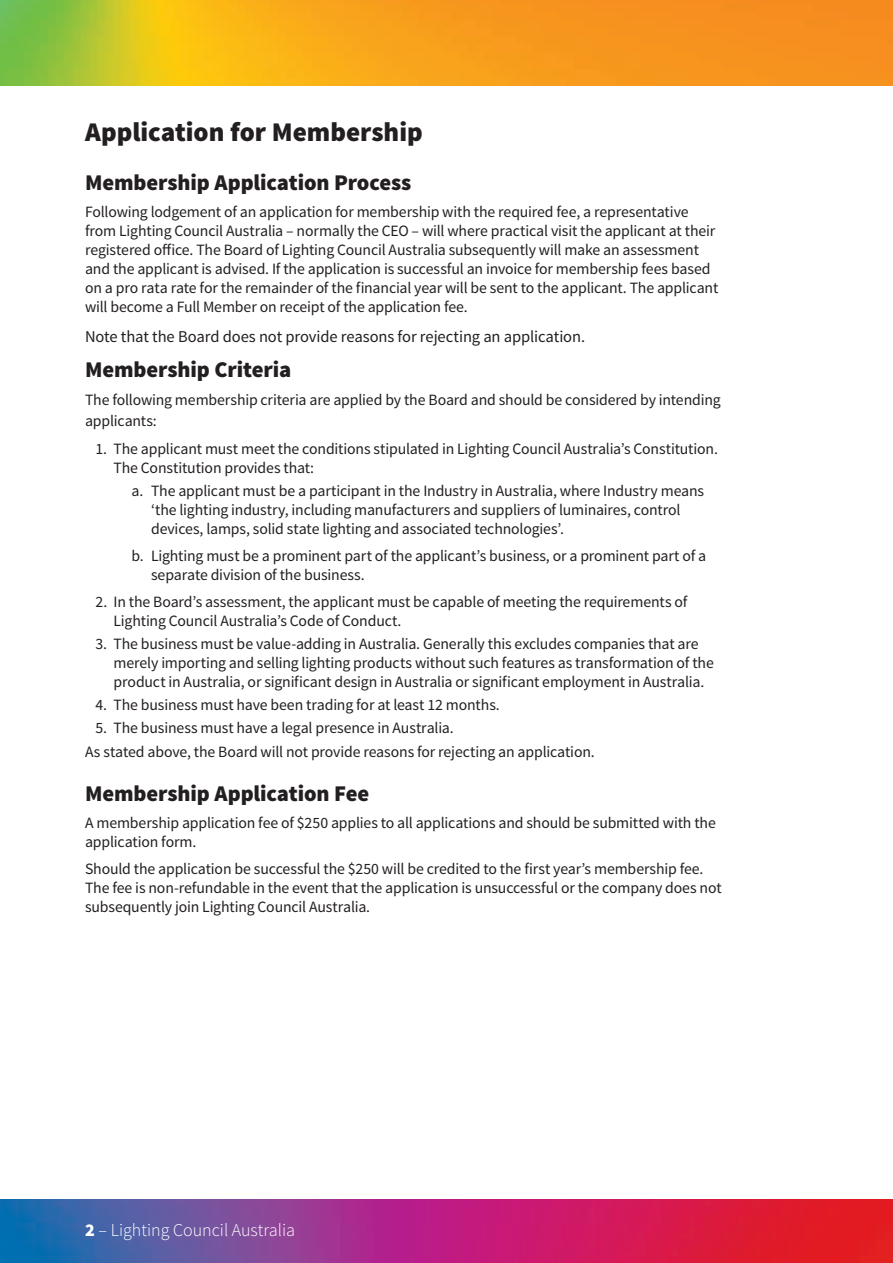
<style>
.page{position:relative;width:893px;height:1263px;background:#fff}
.page>*{position:absolute;margin:0;border:0;box-sizing:border-box;transform-origin:0 0}
.t1{font:900 27px "Source Sans Pro";color:#231f20}
.t2{font:900 22.5px "Source Sans Pro";letter-spacing:-.005em;color:#231f20}
.t3{font:300 18px "Source Sans Pro";color:#fff}
.t4{font:16.5px "Source Sans Pro";letter-spacing:-.005em;color:#231f20}
.t5{font:15.75px/18.9px "Source Sans Pro";letter-spacing:-.01em;color:#231f20}
.s1{font-weight:900}
</style>
<div class="page">
<img style="left:0;top:1199px;width:893px;height:64px">
<img style="left:0;top:0;width:893px;height:85px">
<h1 class="t1" style="left:85px;top:115px;width:339px">Application for Membership</h1>
<h2 class="t2" style="left:85px;top:168px;width:328px">Membership Application Process</h2>
<p class="t5" style="left:85px;top:203px;width:635px">Following lodgement of an application for membership with the required fee, a representative from Lighting Council Australia – normally the CEO – will where practical visit the applicant at their registered office. The Board of Lighting Council Australia subsequently will make an assessment and the applicant is advised. If the application is successful an invoice for membership fees based on a pro rata rate for the remainder of the financial year will be sent to the applicant. The applicant will become a Full Member on receipt of the application fee.</p>
<p class="t4" style="left:85px;top:326px;width:502px">Note that the Board does not provide reasons for rejecting an application.</p>
<h2 class="t2" style="left:85px;top:355px;width:208px">Membership Criteria</h2>
<p class="t5" style="left:85px;top:389px;width:637px;line-height:21.6px">The following membership criteria are applied by the Board and should be considered by intending applicants:</p>
<p class="t5" style="left:114px;top:439px;width:606px;text-indent:-18px">1. The applicant must meet the conditions stipulated in Lighting Council Australia’s Constitution.<br>The Constitution provides that:</p>
<p class="t5" style="left:151px;top:481px;width:555px;text-indent:-19px">a. The applicant must be a participant in the Industry in Australia, where Industry means ‘the lighting industry, including manufacturers and suppliers of luminaires, control devices, lamps, solid state lighting and associated technologies’.</p>
<p class="t5" style="left:151px;top:546px;width:557px;text-indent:-19px">b. Lighting must be a prominent part of the applicant’s business, or a prominent part of a separate division of the business.</p>
<p class="t5" style="left:114px;top:593px;width:575px;text-indent:-18px">2. In the Board’s assessment, the applicant must be capable of meeting the requirements of<br>Lighting Council Australia’s Code of Conduct.</p>
<p class="t5" style="left:114px;top:635px;width:602px;text-indent:-18px">3. The business must be value-adding in Australia. Generally this excludes companies that are merely importing and selling lighting products without such features as transformation of the product in Australia, or significant design in Australia or significant employment in Australia.</p>
<p class="t5" style="left:96px;top:696px;width:406px">4. The business must have been trading for at least 12 months.</p>
<p class="t5" style="left:85px;top:717px;width:511px;line-height:23.1px;text-indent:11px">5. The business must have a legal presence in Australia.<br>As stated above, the Board will not provide reasons for rejecting an application.</p>
<h2 class="t2" style="left:85px;top:778px;width:286px">Membership Application Fee</h2>
<p class="t5" style="left:85px;top:813px;width:632px">A membership application fee of $250 applies to all applications and should be submitted with the application form.</p>
<p class="t5" style="left:85px;top:860px;width:638px">Should the application be successful the $250 will be credited to the first year’s membership fee.<br>The fee is non-refundable in the event that the application is unsuccessful or the company does not subsequently join Lighting Council Australia.</p>
<p class="t3" style="left:85px;top:1219px;width:212px"><span class="s1">2</span> – Lighting Council Australia</p>
</div>
